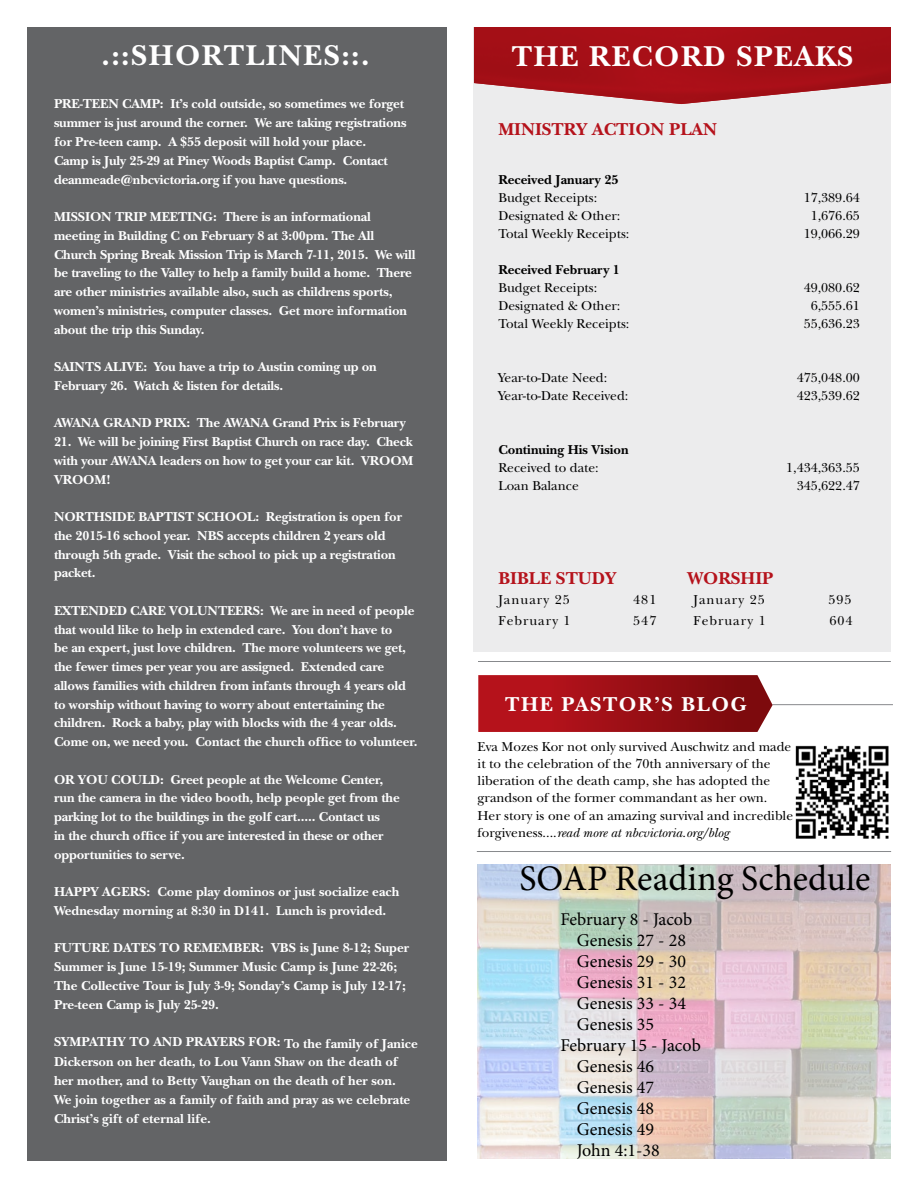
<style>
.page{position:relative;width:918px;height:1188px;background:#fff}
.page>*{position:absolute;margin:0;border:0;box-sizing:border-box;transform-origin:0 0}
.t1{font:36px "Minion Pro";color:#000}
.t2{font:700 30px "New Baskerville";letter-spacing:.05em;color:#fff}
.t3{font:700 21px "New Baskerville";letter-spacing:.075em;color:#fff}
.t4{font:18px "Minion Pro";color:#000}
.t5{font:700 18px "New Baskerville";color:#b5121b}
.t6{font:700 13.5px/18.8px "New Baskerville";letter-spacing:-.01em;color:#fff}
.t7{font:13.5px/17.2px "New Baskerville";color:#000}
.t8{font:700 13.5px "New Baskerville";color:#000}
.t9{font:13.5px "New Baskerville";letter-spacing:.075em;color:#000}
.s1{font-style:italic}
</style>
<div class="page">
<div style="left:474px;top:27px;width:417px;height:624px;background:#ececed"></div>
<img style="left:474px;top:27px;width:417px;height:77px">
<div style="left:27px;top:27px;width:419px;height:1134px;background:#636466"></div>
<hr style="left:478px;top:661px;width:413px;height:1px;background:#87898c">
<hr style="left:485px;top:704px;width:408px;height:1px;background:#87898c">
<svg style="left:478px;top:675px;width:295px;height:57px;background:#9f161c"></svg>
<img style="left:795px;top:745px;width:94px;height:94px">
<hr style="left:477px;top:851px;width:414px;height:1px;background:#87898c">
<img style="left:478px;top:864px;width:412px;height:295px">
<h2 class="t2" style="left:102px;top:38px;width:270px">.::SHORTLINES::.</h2>
<h2 class="t2" style="left:512px;top:38px;width:343px">THE RECORD SPEAKS</h2>
<p class="t6" style="left:54px;top:95px;width:354px">PRE-TEEN CAMP: It’s cold outside, so sometimes we forget summer is just around the corner. We are taking registrations for Pre-teen camp. A $55 deposit will hold your place.<br>Camp is July 25-29 at Piney Woods Baptist Camp. Contact deanmeade@nbcvictoria.org if you have questions.</p>
<p class="t6" style="left:54px;top:207px;width:363px">MISSION TRIP MEETING: There is an informational meeting in Building C on February 8 at 3:00pm. The All Church Spring Break Mission Trip is March 7-11, 2015. We will be traveling to the Valley to help a family build a home. There are other ministries available also, such as childrens sports, women’s ministries, computer classes. Get more information about the trip this Sunday.</p>
<p class="t6" style="left:54px;top:357px;width:324px">SAINTS ALIVE: You have a trip to Austin coming up on<br>February 26. Watch &amp; listen for details.</p>
<p class="t6" style="left:54px;top:414px;width:353px">AWANA GRAND PRIX: The AWANA Grand Prix is February</p>
<p class="t6" style="left:54px;top:432px;width:361px;text-align:justify">21. We will be joining First Baptist Church on race day. Check with your AWANA leaders on how to get your car kit. VROOM VROOM!</p>
<p class="t6" style="left:54px;top:507px;width:350px">NORTHSIDE BAPTIST SCHOOL: Registration is open for the 2015-16 school year. NBS accepts children 2 years old through 5th grade. Visit the school to pick up a registration packet.</p>
<p class="t6" style="left:54px;top:601px;width:365px">EXTENDED CARE VOLUNTEERS: We are in need of people that would like to help in extended care. You don’t have to<br>be an expert, just love children. The more volunteers we get, the fewer times per year you are assigned. Extended care allows families with children from infants through 4 years old to worship without having to worry about entertaining the children. Rock a baby, play with blocks with the 4 year olds.<br>Come on, we need you. Contact the church office to volunteer.</p>
<p class="t6" style="left:54px;top:770px;width:347px">OR YOU COULD: Greet people at the Welcome Center, run the camera in the video booth, help people get from the parking lot to the buildings in the golf cart..... Contact us<br>in the church office if you are interested in these or other opportunities to serve.</p>
<p class="t6" style="left:54px;top:882px;width:347px">HAPPY AGERS: Come play dominos or just socialize each<br>Wednesday morning at 8:30 in D141. Lunch is provided.</p>
<p class="t6" style="left:54px;top:939px;width:357px">FUTURE DATES TO REMEMBER: VBS is June 8-12; Super Summer is June 15-19; Summer Music Camp is June 22-26; The Collective Tour is July 3-9; Sonday’s Camp is July 12-17; Pre-teen Camp is July 25-29.</p>
<p class="t6" style="left:54px;top:1032px;width:365px;line-height:20.2px">SYMPATHY TO AND PRAYERS FOR: To the family of Janice<br>Dickerson on her death, to Lou Vann Shaw on the death of</p>
<p class="t6" style="left:54px;top:1071px;width:358px">her mother, and to Betty Vaughan on the death of her son.<br>We join together as a family of faith and pray as we celebrate<br>Christ’s gift of eternal life.</p>
<h3 class="t5" style="left:498px;top:119px;width:220px">MINISTRY ACTION PLAN</h3>
<p class="t8" style="left:498px;top:172px;width:122px">Received January 25</p>
<p class="t7" style="left:498px;top:189px;width:100px">Budget Receipts:</p>
<p class="t7" style="left:804px;top:189px;width:58px">17,389.64</p>
<p class="t7" style="left:498px;top:207px;width:124px">Designated &amp; Other:</p>
<p class="t7" style="left:811px;top:207px;width:51px">1,676.65</p>
<p class="t7" style="left:498px;top:225px;width:133px">Total Weekly Receipts:</p>
<p class="t7" style="left:804px;top:225px;width:58px">19,066.29</p>
<p class="t8" style="left:498px;top:262px;width:123px">Received February 1</p>
<p class="t7" style="left:498px;top:279px;width:100px">Budget Receipts:</p>
<p class="t7" style="left:804px;top:279px;width:58px">49,080.62</p>
<p class="t7" style="left:498px;top:297px;width:124px">Designated &amp; Other:</p>
<p class="t7" style="left:811px;top:297px;width:51px">6,555.61</p>
<p class="t7" style="left:498px;top:315px;width:133px">Total Weekly Receipts:</p>
<p class="t7" style="left:804px;top:315px;width:58px">55,636.23</p>
<p class="t7" style="left:498px;top:369px;width:110px">Year-to-Date Need:</p>
<p class="t7" style="left:797px;top:369px;width:65px">475,048.00</p>
<p class="t7" style="left:498px;top:387px;width:132px">Year-to-Date Received:</p>
<p class="t7" style="left:797px;top:387px;width:65px">423,539.62</p>
<p class="t8" style="left:498px;top:442px;width:132px">Continuing His Vision</p>
<p class="t7" style="left:498px;top:459px;width:102px">Received to date:</p>
<p class="t7" style="left:786px;top:459px;width:75px">1,434,363.55</p>
<p class="t7" style="left:498px;top:477px;width:82px">Loan Balance</p>
<p class="t7" style="left:797px;top:477px;width:65px">345,622.47</p>
<h3 class="t5" style="left:498px;top:568px;width:120px">BIBLE STUDY</h3>
<h3 class="t5" style="left:687px;top:568px;width:88px">WORSHIP</h3>
<p class="t9" style="left:498px;top:592px;width:73px">January 25</p>
<p class="t7" style="left:633px;top:591px;width:25px">481</p>
<p class="t9" style="left:498px;top:613px;width:74px">February 1</p>
<p class="t7" style="left:633px;top:612px;width:25px">547</p>
<p class="t9" style="left:693px;top:592px;width:73px">January 25</p>
<p class="t7" style="left:828px;top:591px;width:25px">595</p>
<p class="t9" style="left:693px;top:613px;width:74px">February 1</p>
<p class="t7" style="left:829px;top:612px;width:25px">604</p>
<h3 class="t3" style="left:505px;top:692px;width:243px">THE PASTOR’S BLOG</h3>
<p class="t7" style="left:478px;top:738px;width:317px">Eva Mozes Kor not only survived Auschwitz and made it to the celebration of the 70th anniversary of the liberation of the death camp, she has adopted the grandson of the former commandant as her own.<br>Her story is one of an amazing survival and incredible forgiveness....<span class="s1">read more at nbcvictoria.org/blog</span></p>
<h1 class="t1" style="left:519px;top:855px;width:353px">SOAP Reading Schedule</h1>
<h3 class="t4" style="left:560px;top:907px;width:133px">February 8 - Jacob</h3>
<h3 class="t4" style="left:577px;top:928px;width:111px">Genesis 27 - 28</h3>
<h3 class="t4" style="left:577px;top:949px;width:111px">Genesis 29 - 30</h3>
<h3 class="t4" style="left:577px;top:970px;width:111px">Genesis 31 - 32</h3>
<h3 class="t4" style="left:577px;top:991px;width:111px">Genesis 33 - 34</h3>
<h3 class="t4" style="left:577px;top:1012px;width:79px">Genesis 35</h3>
<h3 class="t4" style="left:560px;top:1033px;width:142px">February 15 - Jacob</h3>
<h3 class="t4" style="left:577px;top:1054px;width:79px">Genesis 46</h3>
<h3 class="t4" style="left:577px;top:1075px;width:79px">Genesis 47</h3>
<h3 class="t4" style="left:577px;top:1096px;width:79px">Genesis 48</h3>
<h3 class="t4" style="left:577px;top:1117px;width:79px">Genesis 49</h3>
<h3 class="t4" style="left:577px;top:1138px;width:85px">John 4:1-38</h3>
</div>
